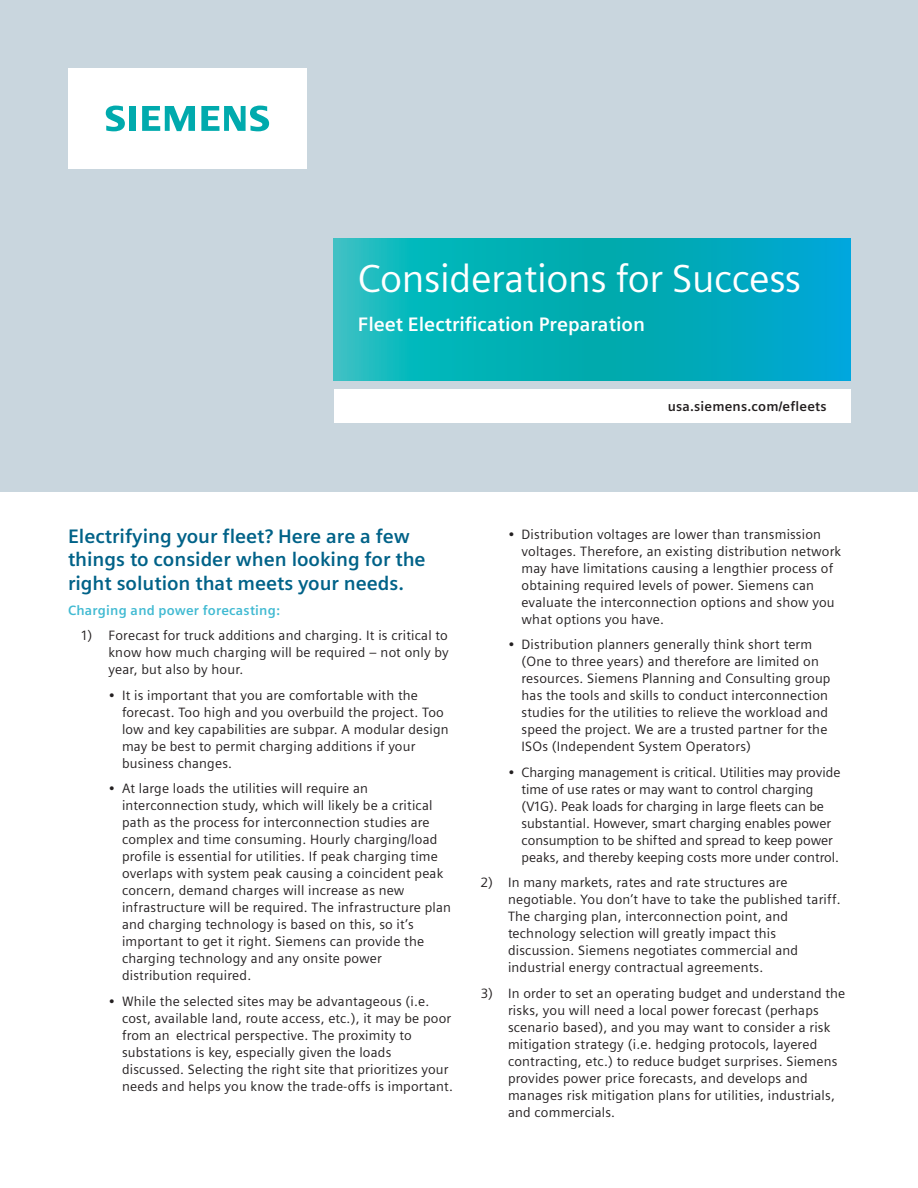
<style>
.page{position:relative;width:918px;height:1188px;background:#fff}
.page>*{position:absolute;margin:0;border:0;box-sizing:border-box;transform-origin:0 0}
._01__Headline__26pt{font:39px "Siemens Sans";letter-spacing:-.01em;color:#fff}
._02__Subhead__13pt_1{font:700 19.5px/23.4px "Siemens Sans";color:#006288}
._02__Subhead__13pt_1-2{font:700 19.5px "Siemens Sans";color:#fff}
._03__Body_text__9pt{font:13.5px/17px "Siemens Sans";letter-spacing:.015em;color:#231f20}
._03__Body_text__9pt-2{font:700 13.5px "Siemens Sans";letter-spacing:.015em;color:#41bad2}
._03__URL__9pt{font:700 13.5px "Siemens Sans";letter-spacing:.015em;color:#231f20}
</style>
<div class="page">
<div style="left:0;top:0;width:918px;height:491px;background:#c9d6de"></div>
<div style="left:68px;top:68px;width:238px;height:101px;background:#fff"></div>
<svg style="left:106px;top:106px;width:30px;height:25px"></svg>
<svg style="left:142px;top:106px;width:53px;height:25px"></svg>
<svg style="left:201px;top:106px;width:68px;height:25px"></svg>
<div style="left:334px;top:389px;width:516px;height:34px;background:#fff"></div>
<svg style="left:334px;top:238px;width:516px;height:142px;background:#05aebb"></svg>
<p class="_01__Headline__26pt" style="left:358px;top:257px;width:445px">Considerations for Success</p>
<p class="_02__Subhead__13pt_1-2" style="left:358px;top:313px;width:289px">Fleet Electrification Preparation</p>
<p class="_03__URL__9pt" style="left:668px;top:398px;width:160px">usa.siemens.com/efleets</p>
<p class="_02__Subhead__13pt_1" style="left:68px;top:525px;width:359px">Electrifying your fleet? Here are a few things to consider when looking for the right solution that meets your needs.</p>
<p class="_03__Body_text__9pt-2" style="left:68px;top:602px;width:213px">Charging and power forecasting:</p>
<p class="_03__Body_text__9pt" style="left:109px;top:627px;width:342px;text-align:justify;text-indent:-27px">1) Forecast for truck additions and charging. It is critical to know how much charging will be required – not only by year, but also by hour.</p>
<p class="_03__Body_text__9pt" style="left:122px;top:687px;width:328px;text-indent:-14px">• It is important that you are comfortable with the forecast. Too high and you overbuild the project. Too low and key capabilities are subpar. A modular design may be best to permit charging additions if your business changes.</p>
<p class="_03__Body_text__9pt" style="left:122px;top:780px;width:331px;text-indent:-14px">• At large loads the utilities will require an interconnection study, which will likely be a critical path as the process for interconnection studies are complex and time consuming. Hourly charging/load profile is essential for utilities. If peak charging time overlaps with system peak causing a coincident peak concern, demand charges will increase as new infrastructure will be required. The infrastructure plan and charging technology is based on this, so it’s important to get it right. Siemens can provide the charging technology and any onsite power distribution required.</p>
<p class="_03__Body_text__9pt" style="left:122px;top:993px;width:332px;text-indent:-14px">• While the selected sites may be advantageous (i.e. cost, available land, route access, etc.), it may be poor from an electrical perspective. The proximity to substations is key, especially given the loads discussed. Selecting the right site that prioritizes your needs and helps you know the trade-offs is important.</p>
<p class="_03__Body_text__9pt" style="left:522px;top:525px;width:321px;text-indent:-14px">• Distribution voltages are lower than transmission voltages. Therefore, an existing distribution network may have limitations causing a lengthier process of obtaining required levels of power. Siemens can evaluate the interconnection options and show you what options you have.</p>
<p class="_03__Body_text__9pt" style="left:522px;top:636px;width:311px;text-indent:-14px">• Distribution planners generally think short term (One to three years) and therefore are limited on resources. Siemens Planning and Consulting group has the tools and skills to conduct interconnection studies for the utilities to relieve the workload and speed the project. We are a trusted partner for the ISOs (Independent System Operators)</p>
<p class="_03__Body_text__9pt" style="left:522px;top:764px;width:320px;text-indent:-14px">• Charging management is critical. Utilities may provide time of use rates or may want to control charging (V1G). Peak loads for charging in large fleets can be substantial. However, smart charging enables power consumption to be shifted and spread to keep power peaks, and thereby keeping costs more under control.</p>
<p class="_03__Body_text__9pt" style="left:508px;top:874px;width:334px;text-indent:-27px">2) In many markets, rates and rate structures are negotiable. You don’t have to take the published tariff.<br>The charging plan, interconnection point, and technology selection will greatly impact this discussion. Siemens negotiates commercial and industrial energy contractual agreements.</p>
<p class="_03__Body_text__9pt" style="left:508px;top:985px;width:339px;text-indent:-27px">3) In order to set an operating budget and understand the risks, you will need a local power forecast (perhaps scenario based), and you may want to consider a risk mitigation strategy (i.e. hedging protocols, layered contracting, etc.) to reduce budget surprises. Siemens provides power price forecasts, and develops and manages risk mitigation plans for utilities, industrials, and commercials.</p>
</div>
